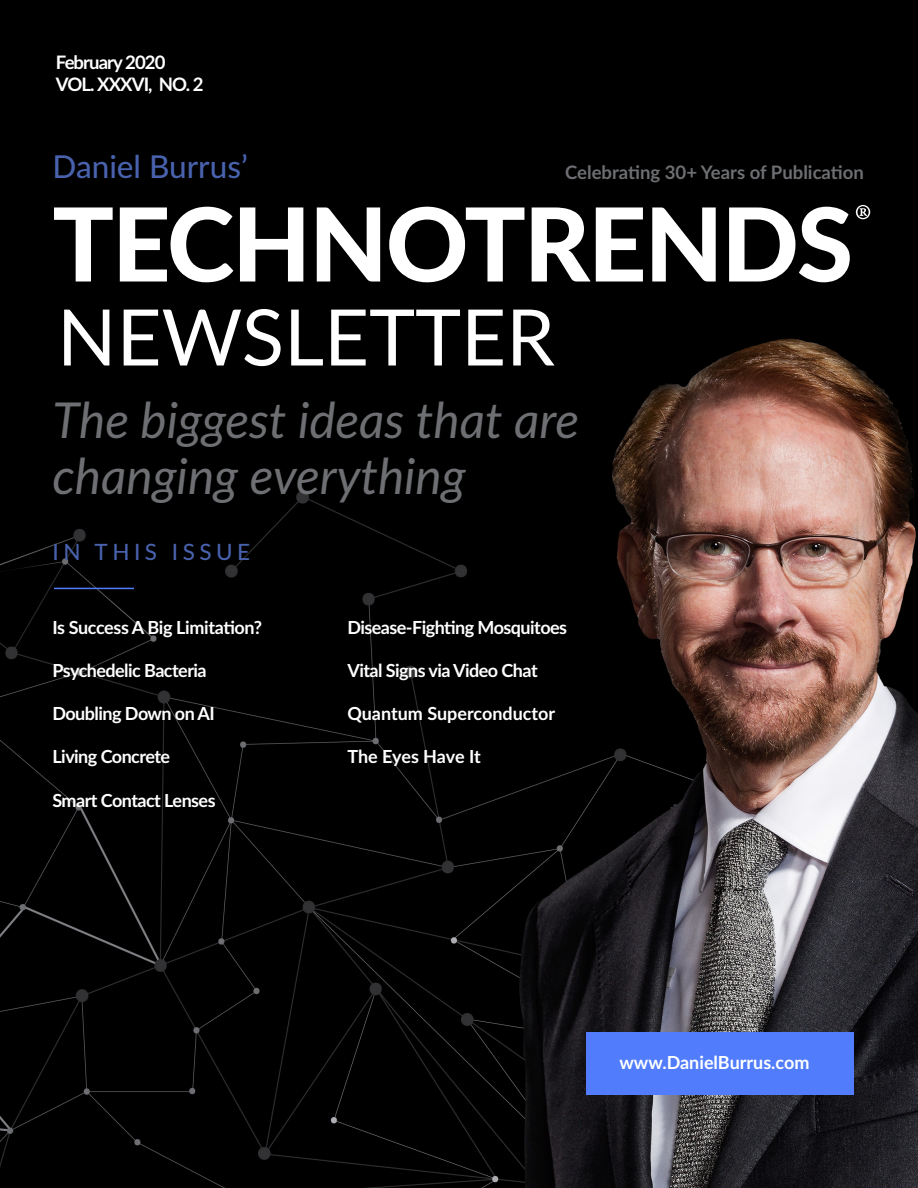
<style>
.page{position:relative;width:918px;height:1188px;background:#fff}
.page>*{position:absolute;margin:0;border:0;box-sizing:border-box;transform-origin:0 0}
.t1{font:800 102px "Lato";letter-spacing:-.02em;color:#fff}
.t2{font:78px "Lato";color:#fff}
.t3{font:55.5px "Minion Pro";color:#fff}
.t4{font:italic 49.5px/55.5px "Lato";color:#6d6f72}
.t5{font:500 31.5px "Lato";color:#4962ad}
.t6{font:500 22.5px "Lato";letter-spacing:.2em;color:#4962ad}
.t7{font:700 18.6px "Lato";color:#6d6f72}
.t8{font:700 18.6px/22.2px "Lato";letter-spacing:-.05em;color:#fff}
.t9{font:700 18px "Lato";letter-spacing:-.03em;color:#fff}
.t10{font:700 18px "Lato";color:#fff}
.t11{font:700 18px "Lato";letter-spacing:-.01em;color:#fff}
</style>
<div class="page">
<div style="left:0;top:0;width:918px;height:248px;background:#000"></div>
<img style="left:0;top:248px;width:918px;height:940px">
<hr style="left:54px;top:588px;width:80px;height:1px;background:#517dfc">
<div style="left:586px;top:1032px;width:268px;height:63px;background:#517dfc"></div>
<p class="t8" style="left:56px;top:50px;width:149px">February 2020<br>VOL. XXXVI, NO. 2</p>
<h3 class="t5" style="left:52px;top:144px;width:197px">Daniel Burrus’</h3>
<h1 class="t1" style="left:52px;top:169px;width:802px">TECHNOTRENDS</h1>
<h2 class="t2" style="left:57px;top:281px;width:499px">NEWSLETTER</h2>
<h3 class="t4" style="left:52px;top:390px;width:528px">The biggest ideas that are changing everything</h3>
<p class="t7" style="left:565px;top:159px;width:300px">Celebrating 30+ Years of Publication</p>
<h3 class="t3" style="left:854px;top:187px;width:19px">®</h3>
<p class="t6" style="left:52px;top:536px;width:199px">IN THIS ISSUE</p>
<p class="t9" style="left:52px;top:614px;width:211px">Is Success A Big Limitation?</p>
<p class="t9" style="left:52px;top:657px;width:156px">Psychedelic Bacteria</p>
<p class="t9" style="left:52px;top:700px;width:164px">Doubling Down on AI</p>
<p class="t9" style="left:52px;top:744px;width:119px">Living Concrete</p>
<p class="t9" style="left:52px;top:787px;width:165px">Smart Contact Lenses</p>
<p class="t9" style="left:347px;top:614px;width:221px">Disease-Fighting Mosquitoes</p>
<p class="t9" style="left:347px;top:657px;width:192px">Vital Signs via Video Chat</p>
<p class="t10" style="left:347px;top:700px;width:209px">Quantum Superconductor</p>
<p class="t11" style="left:347px;top:744px;width:135px">The Eyes Have It</p>
<p class="t10" style="left:620px;top:1049px;width:192px">www.DanielBurrus.com</p>
</div>
